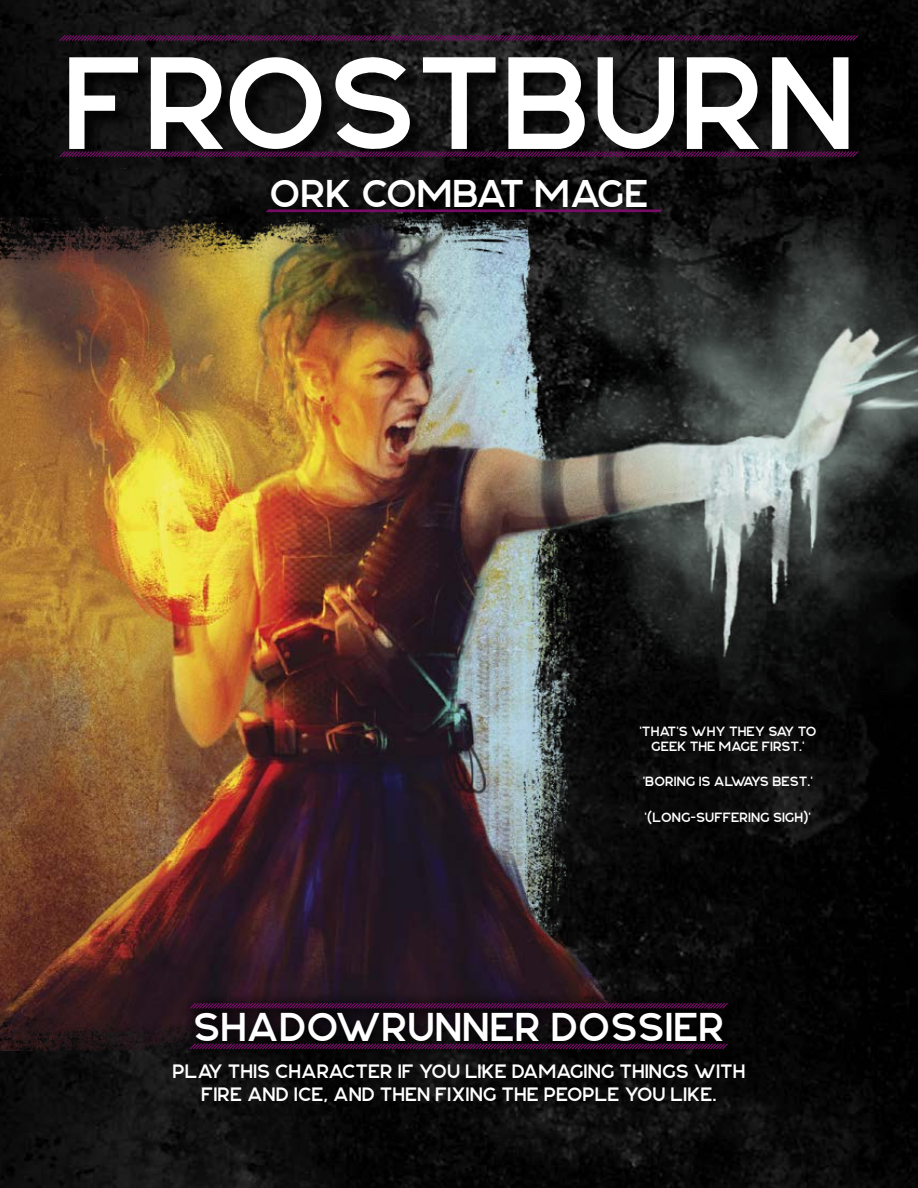
<style>
.page{position:relative;width:918px;height:1188px;background:#fff}
.page>*{position:absolute;margin:0;border:0;box-sizing:border-box;transform-origin:0 0}
.t1{font:132px "Njord";color:#fff}
.t2{font:40.5px "Njord";color:#fff}
.t3{font:39px "Njord";color:#fff}
.t4{font:19.5px/22.5px "Njord";color:#fff;text-align:center}
.t5{font:13.5px/15px "Njord";color:#fff;text-align:center}
</style>
<div class="page">
<img style="left:0;top:0;width:918px;height:1188px">
<img style="left:0;top:169px;width:918px;height:882px">
<div style="left:178px;top:991px;width:566px;height:75px;background:#000;opacity:.75"></div>
<svg style="left:189px;top:1002px;width:540px;height:8px;background:#350a2d"></svg>
<svg style="left:189px;top:1042px;width:540px;height:9px;background:#2a0724"></svg>
<div style="left:63px;top:38px;width:813px;height:137px;background:#000;opacity:.75"></div>
<svg style="left:58px;top:34px;width:802px;height:8px;background:#381031"></svg>
<svg style="left:58px;top:150px;width:802px;height:8px;background:#340c2d"></svg>
<div style="left:270px;top:182px;width:410px;height:49px;background:#000;opacity:.75"></div>
<svg style="left:266px;top:209px;width:397px;height:4px;background:#520c47"></svg>
<h1 class="t1" style="left:63px;top:23px;width:794px">FROSTBURN</h1>
<h3 class="t3" style="left:270px;top:170px;width:380px">ORK COMBAT MAGE</h3>
<p class="t5" style="left:639px;top:723px;width:178px">“THAT’S WHY THEY SAY TO<br>GEEK THE MAGE FIRST.”</p>
<p class="t5" style="left:643px;top:774px;width:172px">“BORING IS ALWAYS BEST.”</p>
<p class="t5" style="left:645px;top:809px;width:168px">“(LONG-SUFFERING SIGH)”</p>
<h2 class="t2" style="left:193px;top:1002px;width:533px">SHADOWRUNNER DOSSIER</h2>
<p class="t4" style="left:172px;top:1060px;width:575px">PLAY THIS CHARACTER IF YOU LIKE DAMAGING THINGS WITH<br>FIRE AND ICE, AND THEN FIXING THE PEOPLE YOU LIKE.</p>
</div>
